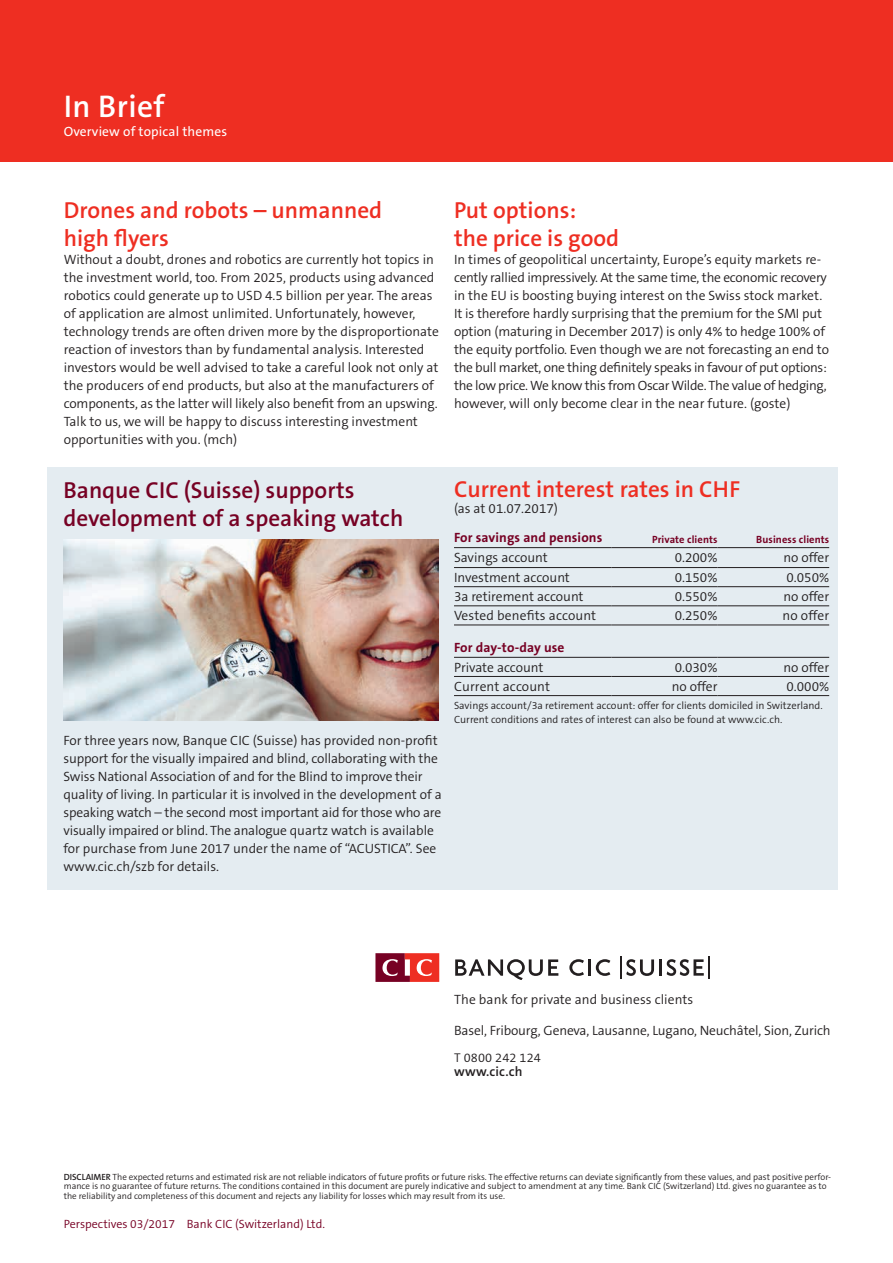
<style>
.page{position:relative;width:893px;height:1263px;background:#fff}
.page>*{position:absolute;margin:0;border:0;box-sizing:border-box;transform-origin:0 0}
.t1{font:600 31.5px "The Sans B6";letter-spacing:.015em;color:#fff}
.t2{font:600 23.25px/27.9px "The Sans B6";color:#ee2e22}
.t3{font:600 23.25px/27.9px "The Sans B6";color:#770124}
.t4{font:300 13.5px/18px "The Sans B4";color:#231f20}
.t5{font:700 13.5px "The Sans B7";letter-spacing:.01em;color:#770124}
.t6{font:13.5px "The Sans B5 Plain";letter-spacing:.01em;color:#fff}
.t7{font:600 13.5px "The Sans B6";letter-spacing:.01em;color:#231f20}
.t8{font:300 12.75px "The Sans B4";letter-spacing:.01em;color:#231f20}
.t9{font:300 12px "The Sans B4";color:#770124}
.t10{font:300 10.5px/13.5px "The Sans B4";color:#231f20}
.t11{font:700 10.5px "The Sans B7";letter-spacing:.01em;color:#770124}
.t12{font:300 9px/9.8px "The Sans B4";color:#231f20}
.s1{font-family:"The Sans B6";font-weight:600}
</style>
<div class="page">
<div style="left:0;top:0;width:893px;height:162px;background:#ee2e22"></div>
<div style="left:47px;top:467px;width:791px;height:422px;background:#e4ecf1"></div>
<hr style="left:588px;top:959px;width:3px;height:17px;background:#231f20">
<hr style="left:659px;top:959px;width:3px;height:17px;background:#231f20">
<hr style="left:620px;top:956px;width:2px;height:23px;background:#231f20">
<hr style="left:708px;top:956px;width:2px;height:23px;background:#231f20">
<svg style="left:455px;top:959px;width:103px;height:21px"></svg>
<svg style="left:569px;top:959px;width:15px;height:17px"></svg>
<svg style="left:596px;top:959px;width:14px;height:17px"></svg>
<svg style="left:626px;top:959px;width:28px;height:17px"></svg>
<svg style="left:667px;top:959px;width:37px;height:17px"></svg>
<svg style="left:439px;top:953px;width:1px;height:29px"></svg>
<svg style="left:375px;top:953px;width:64px;height:29px;background:#be3c45"></svg>
<hr style="left:454px;top:567px;width:157px;height:1px;background:#231f20">
<hr style="left:611px;top:567px;width:106px;height:1px;background:#231f20">
<hr style="left:717px;top:567px;width:112px;height:1px;background:#231f20">
<hr style="left:454px;top:586px;width:157px;height:1px;background:#231f20">
<hr style="left:611px;top:586px;width:106px;height:1px;background:#231f20">
<hr style="left:717px;top:586px;width:112px;height:1px;background:#231f20">
<hr style="left:454px;top:605px;width:157px;height:1px;background:#231f20">
<hr style="left:454px;top:625px;width:157px;height:1px;background:#231f20">
<hr style="left:611px;top:605px;width:106px;height:1px;background:#231f20">
<hr style="left:717px;top:605px;width:112px;height:1px;background:#231f20">
<hr style="left:611px;top:625px;width:106px;height:1px;background:#231f20">
<hr style="left:717px;top:625px;width:112px;height:1px;background:#231f20">
<hr style="left:454px;top:657px;width:157px;height:1px;background:#231f20">
<hr style="left:611px;top:657px;width:106px;height:1px;background:#231f20">
<hr style="left:717px;top:657px;width:112px;height:1px;background:#231f20">
<hr style="left:454px;top:676px;width:157px;height:1px;background:#231f20">
<hr style="left:611px;top:676px;width:106px;height:1px;background:#231f20">
<hr style="left:717px;top:676px;width:112px;height:1px;background:#231f20">
<hr style="left:454px;top:695px;width:157px;height:1px;background:#231f20">
<hr style="left:611px;top:695px;width:106px;height:1px;background:#231f20">
<hr style="left:717px;top:695px;width:112px;height:1px;background:#231f20">
<hr style="left:454px;top:547px;width:157px;height:1px;background:#231f20">
<hr style="left:611px;top:547px;width:106px;height:1px;background:#231f20">
<hr style="left:717px;top:547px;width:112px;height:1px;background:#231f20">
<img style="left:63px;top:540px;width:376px;height:180px">
<h1 class="t1" style="left:64px;top:89px;width:102px">In Brief</h1>
<p class="t6" style="left:64px;top:124px;width:165px">Overview of topical themes</p>
<h2 class="t2" style="left:64px;top:197px;width:320px">Drones and robots – unmanned high flyers</h2>
<p class="t4" style="left:64px;top:251px;width:377px">Without a doubt, drones and robotics are currently hot topics in the investment world, too. From 2025, products using advanced robotics could generate up to USD 4.5 billion per year. The areas of application are almost unlimited. Unfortunately, however, technology trends are often driven more by the disproportionate reaction of investors than by fundamental analysis. Interested investors would be well advised to take a careful look not only at the producers of end products, but also at the manufacturers of components, as the latter will likely also benefit from an upswing.<br>Talk to us, we will be happy to discuss interesting investment opportunities with you. (mch)</p>
<h2 class="t3" style="left:63px;top:477px;width:341px">Banque CIC (Suisse) supports development of a speaking watch</h2>
<p class="t4" style="left:63px;top:732px;width:380px">For three years now, Banque CIC (Suisse) has provided non-profit support for the visually impaired and blind, collaborating with the Swiss National Association of and for the Blind to improve their quality of living. In particular it is involved in the development of a speaking watch – the second most important aid for those who are visually impaired or blind. The analogue quartz watch is available for purchase from June 2017 under the name of “ACUSTICA”. See www.cic.ch/szb for details.</p>
<h2 class="t2" style="left:454px;top:197px;width:167px">Put options:<br>the price is good</h2>
<p class="t4" style="left:454px;top:251px;width:377px">In times of geopolitical uncertainty, Europe’s equity markets re&shy;cently rallied impressively. At the same time, the economic recovery in the EU is boosting buying interest on the Swiss stock market.<br>It is therefore hardly surprising that the premium for the SMI put option (maturing in December 2017) is only 4% to hedge 100% of the equity portfolio. Even though we are not forecasting an end to the bull market, one thing definitely speaks in favour of put options: the low price. We know this from Oscar Wilde. The value of hedging, however, will only become clear in the near future. (goste)</p>
<h2 class="t2" style="left:454px;top:476px;width:288px">Current interest rates in CHF</h2>
<p class="t4" style="left:454px;top:500px;width:105px">(as at 01.07.2017)</p>
<p class="t5" style="left:454px;top:530px;width:150px">For savings and pensions</p>
<p class="t11" style="left:652px;top:534px;width:67px">Private clients</p>
<p class="t11" style="left:756px;top:534px;width:74px">Business clients</p>
<p class="t4" style="left:454px;top:549px;width:95px">Savings account</p>
<p class="t4" style="left:675px;top:549px;width:44px">0.200%</p>
<p class="t4" style="left:783px;top:549px;width:47px">no offer</p>
<p class="t4" style="left:454px;top:569px;width:117px">Investment account</p>
<p class="t4" style="left:675px;top:569px;width:44px">0.150%</p>
<p class="t4" style="left:786px;top:569px;width:44px">0.050%</p>
<p class="t4" style="left:454px;top:588px;width:131px">3a retirement account</p>
<p class="t4" style="left:675px;top:588px;width:44px">0.550%</p>
<p class="t4" style="left:783px;top:588px;width:47px">no offer</p>
<p class="t4" style="left:454px;top:607px;width:144px">Vested benefits account</p>
<p class="t4" style="left:675px;top:607px;width:44px">0.250%</p>
<p class="t4" style="left:782px;top:607px;width:48px">no offer</p>
<p class="t5" style="left:454px;top:641px;width:112px">For day-to-day use</p>
<p class="t4" style="left:454px;top:658px;width:91px">Private account</p>
<p class="t4" style="left:675px;top:658px;width:44px">0.030%</p>
<p class="t4" style="left:783px;top:658px;width:47px">no offer</p>
<p class="t4" style="left:454px;top:677px;width:98px">Current account</p>
<p class="t4" style="left:672px;top:677px;width:47px">no offer</p>
<p class="t4" style="left:786px;top:677px;width:44px">0.000%</p>
<p class="t10" style="left:454px;top:699px;width:370px">Savings account/3a retirement account: offer for clients domiciled in Switzerland.<br>Current conditions and rates of interest can also be found at www.cic.ch.</p>
<p class="t4" style="left:454px;top:991px;width:241px">The bank for private and business clients</p>
<p class="t4" style="left:454px;top:1022px;width:378px">Basel, Fribourg, Geneva, Lausanne, Lugano, Neuchâtel, Sion, Zurich</p>
<p class="t8" style="left:454px;top:1051px;width:88px">T 0800 242 124</p>
<p class="t7" style="left:454px;top:1064px;width:70px">www.cic.ch</p>
<p class="t12" style="left:64px;top:1172px;width:769px"><span class="s1">DISCLAIMER</span> The expected returns and estimated risk are not reliable indicators of future profits or future risks. The effective returns can deviate significantly from these values, and past positive perfor&shy;mance is no guarantee of future returns. The conditions contained in this document are purely indicative and subject to amendment at any time. Bank CIC (Switzerland) Ltd. gives no guarantee as to the reliability and completeness of this document and rejects any liability for losses which may result from its use.</p>
<p class="t9" style="left:64px;top:1217px;width:263px">Perspectives 03/2017 Bank CIC (Switzerland) Ltd.</p>
</div>
